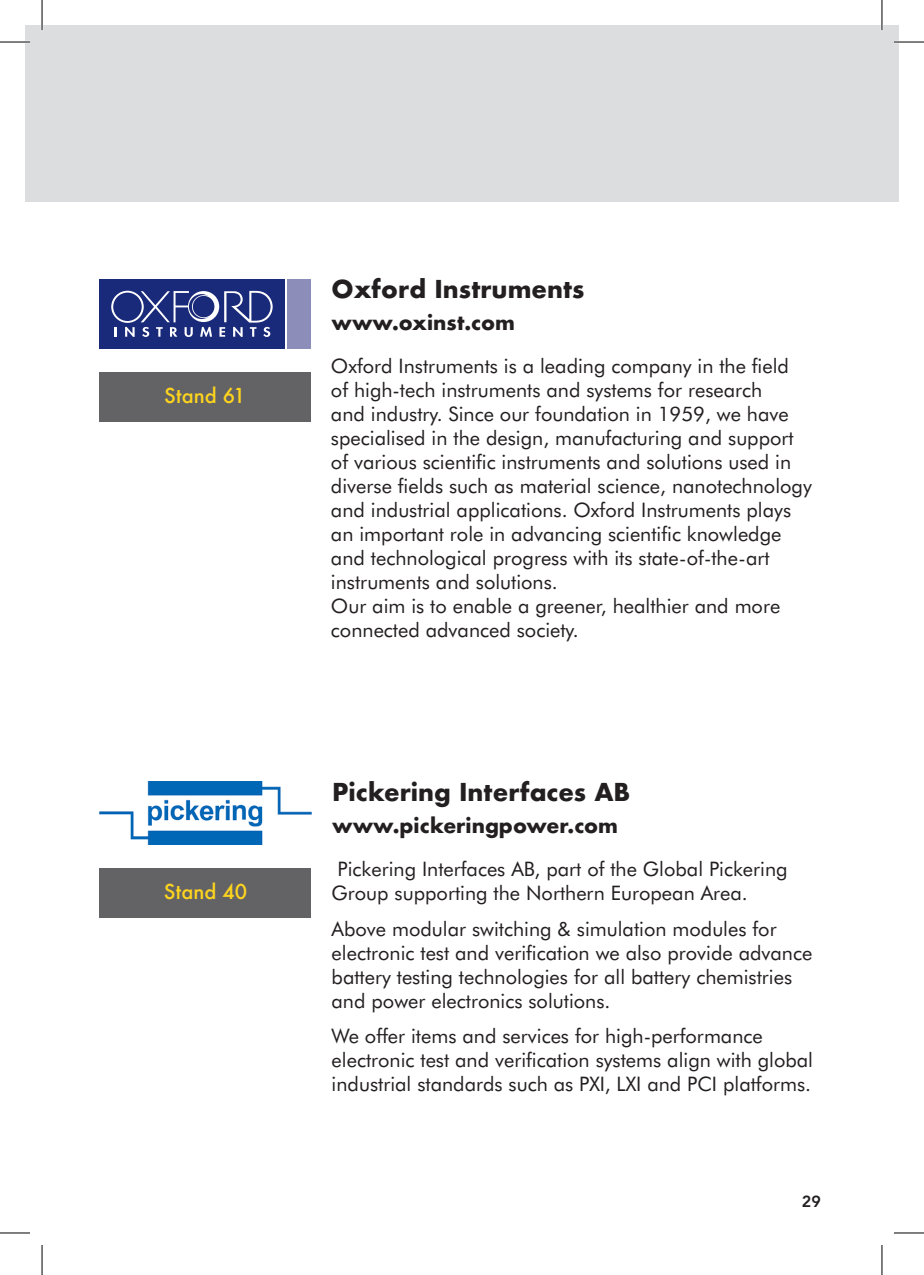
<style>
.page{position:relative;width:924px;height:1275px;background:#fff}
.page>*{position:absolute;margin:0;border:0;box-sizing:border-box;transform-origin:0 0}
.t1{font:700 24px "Futura";color:#231f20}
.t2{font:20px/24px "Futura BT";color:#231f20}
.t3{font:700 20px "Futura";color:#231f20}
.t4{font:500 20px "Futura";color:#fed41d}
.t5{font:800 16px "Avenir";color:#231f20}
</style>
<div class="page">
<div style="left:25px;top:25px;width:873px;height:177px;background:#dcdddf"></div>
<div style="left:99px;top:868px;width:212px;height:49px;background:#636366"></div>
<img style="left:100px;top:781px;width:211px;height:63px">
<div style="left:99px;top:372px;width:211px;height:49px;background:#636366"></div>
<div style="left:99px;top:279px;width:185px;height:70px;background:#1a2a7a"></div>
<div style="left:287px;top:279px;width:23px;height:70px;background:#8c8db9"></div>
<svg style="left:111px;top:291px;width:161px;height:46px"></svg>
<hr style="left:0;top:41px;width:30px;height:2px;background:#fff">
<hr style="left:893px;top:41px;width:30px;height:2px;background:#fff">
<hr style="left:41px;top:0;width:2px;height:30px;background:#fff">
<hr style="left:880px;top:0;width:2px;height:30px;background:#fff">
<hr style="left:0;top:42px;width:30px;height:1px;background:#000">
<hr style="left:893px;top:42px;width:30px;height:1px;background:#000">
<hr style="left:0;top:1232px;width:30px;height:1px;background:#000">
<hr style="left:893px;top:1232px;width:30px;height:1px;background:#000">
<hr style="left:42px;top:0;width:1px;height:30px;background:#000">
<hr style="left:42px;top:1245px;width:1px;height:30px;background:#000">
<hr style="left:881px;top:0;width:1px;height:30px;background:#000">
<hr style="left:881px;top:1245px;width:1px;height:30px;background:#000">
<p class="t4" style="left:164px;top:381px;width:83px">Stand 61</p>
<p class="t4" style="left:164px;top:877px;width:85px">Stand 40</p>
<p class="t1" style="left:331px;top:271px;width:254px">Oxford Instruments</p>
<p class="t3" style="left:331px;top:308px;width:185px">www.oxinst.com</p>
<p class="t2" style="left:331px;top:354px;width:482px">Oxford Instruments is a leading company in the field<br>of high-tech instruments and systems for research<br>and industry. Since our foundation in 1959, we have specialised in the design, manufacturing and support of various scientific instruments and solutions used in diverse fields such as material science, nanotechnology and industrial applications. Oxford Instruments plays an important role in advancing scientific knowledge and technological progress with its state-of-the-art instruments and solutions.<br>Our aim is to enable a greener, healthier and more connected advanced society.</p>
<p class="t1" style="left:332px;top:774px;width:299px">Pickering Interfaces AB</p>
<p class="t3" style="left:332px;top:811px;width:287px">www.pickeringpower.com</p>
<p class="t2" style="left:331px;top:857px;width:457px">Pickering Interfaces AB, part of the Global Pickering<br>Group supporting the Northern European Area.</p>
<p class="t2" style="left:331px;top:916px;width:482px">Above modular switching &amp; simulation modules for electronic test and verification we also provide advance battery testing technologies for all battery chemistries and power electronics solutions.</p>
<p class="t2" style="left:331px;top:1023px;width:483px">We offer items and services for high-performance electronic test and verification systems align with global industrial standards such as PXI, LXI and PCI platforms.</p>
<p class="t5" style="left:801px;top:1189px;width:20px">29</p>
</div>
